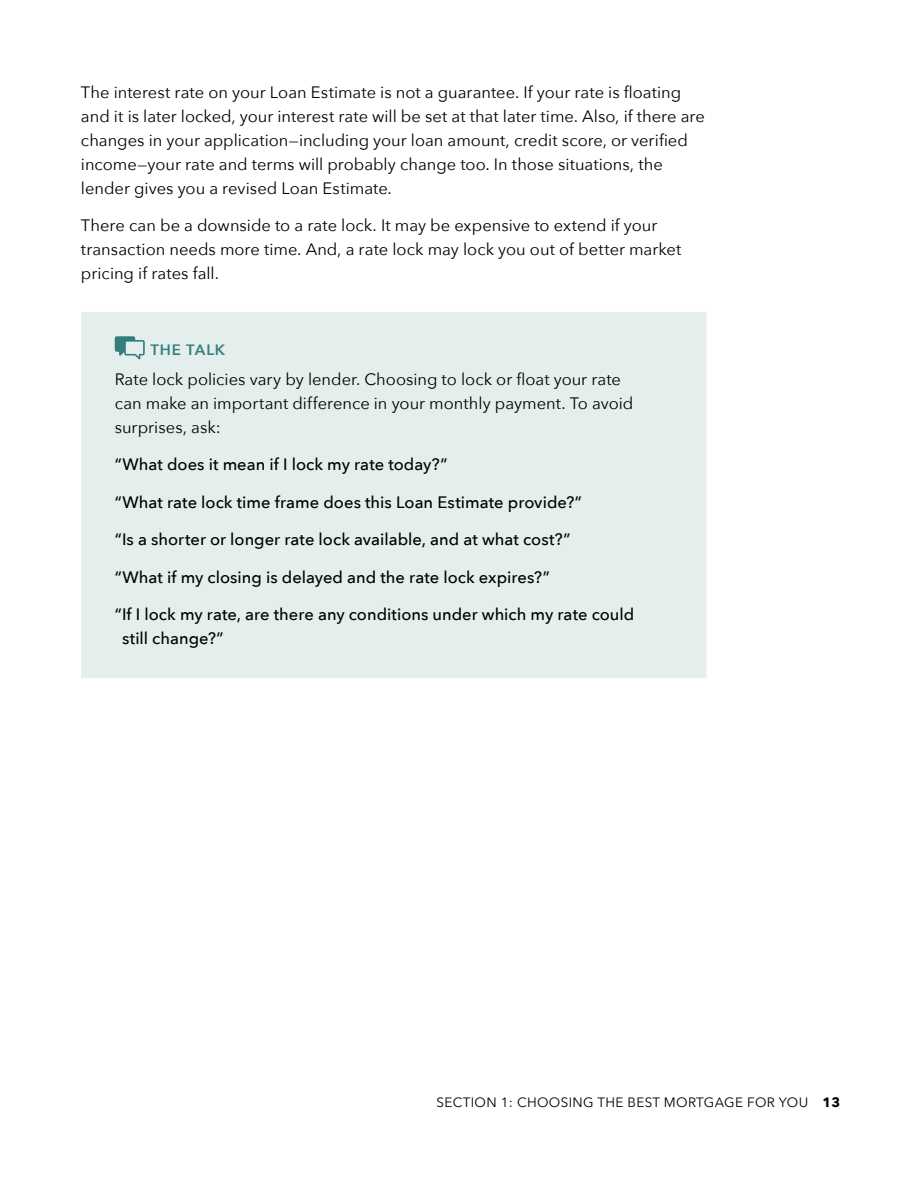
<style>
.page{position:relative;width:918px;height:1188px;background:#fff}
.page>*{position:absolute;margin:0;border:0;box-sizing:border-box;transform-origin:0 0}
.t1{font:16.5px/24px "Avenir Next";color:#000}
.t2{font:500 16.5px/24px "Avenir Next";color:#000}
.t3{font:600 15px "Avenir Next";letter-spacing:.06em;color:#337e7d}
.t4{font:13.5px "Avenir Next";letter-spacing:.025em;color:#000}
.s1{font-weight:700}
</style>
<div class="page">
<div style="left:81px;top:312px;width:625px;height:366px;background:#e4eeed"></div>
<svg style="left:115px;top:336px;width:30px;height:23px"></svg>
<p class="t1" style="left:81px;top:79px;width:625px">The interest rate on your Loan Estimate is not a guarantee. If your rate is floating and it is later locked, your interest rate will be set at that later time. Also, if there are changes in your application—including your loan amount, credit score, or verified income—your rate and terms will probably change too. In those situations, the lender gives you a revised Loan Estimate.</p>
<p class="t1" style="left:81px;top:214px;width:602px">There can be a downside to a rate lock. It may be expensive to extend if your transaction needs more time. And, a rate lock may lock you out of better market pricing if rates fall.</p>
<p class="t3" style="left:150px;top:343px;width:76px">THE TALK</p>
<p class="t1" style="left:115px;top:366px;width:520px">Rate lock policies vary by lender. Choosing to lock or float your rate can make an important difference in your monthly payment. To avoid surprises, ask:</p>
<p class="t2" style="left:115px;top:452px;width:334px">“What does it mean if I lock my rate today?”</p>
<p class="t2" style="left:115px;top:490px;width:469px">“What rate lock time frame does this Loan Estimate provide?”</p>
<p class="t2" style="left:115px;top:527px;width:457px">“Is a shorter or longer rate lock available, and at what cost?”</p>
<p class="t2" style="left:115px;top:565px;width:436px">“What if my closing is delayed and the rate lock expires?”</p>
<p class="t2" style="left:122px;top:602px;width:514px;text-indent:-7px">“ If I lock my rate, are there any conditions under which my rate could still change?”</p>
<p class="t4" style="left:436px;top:1096px;width:405px">SECTION 1: CHOOSING THE BEST MORTGAGE FOR YOU <span class="s1">13</span></p>
</div>
